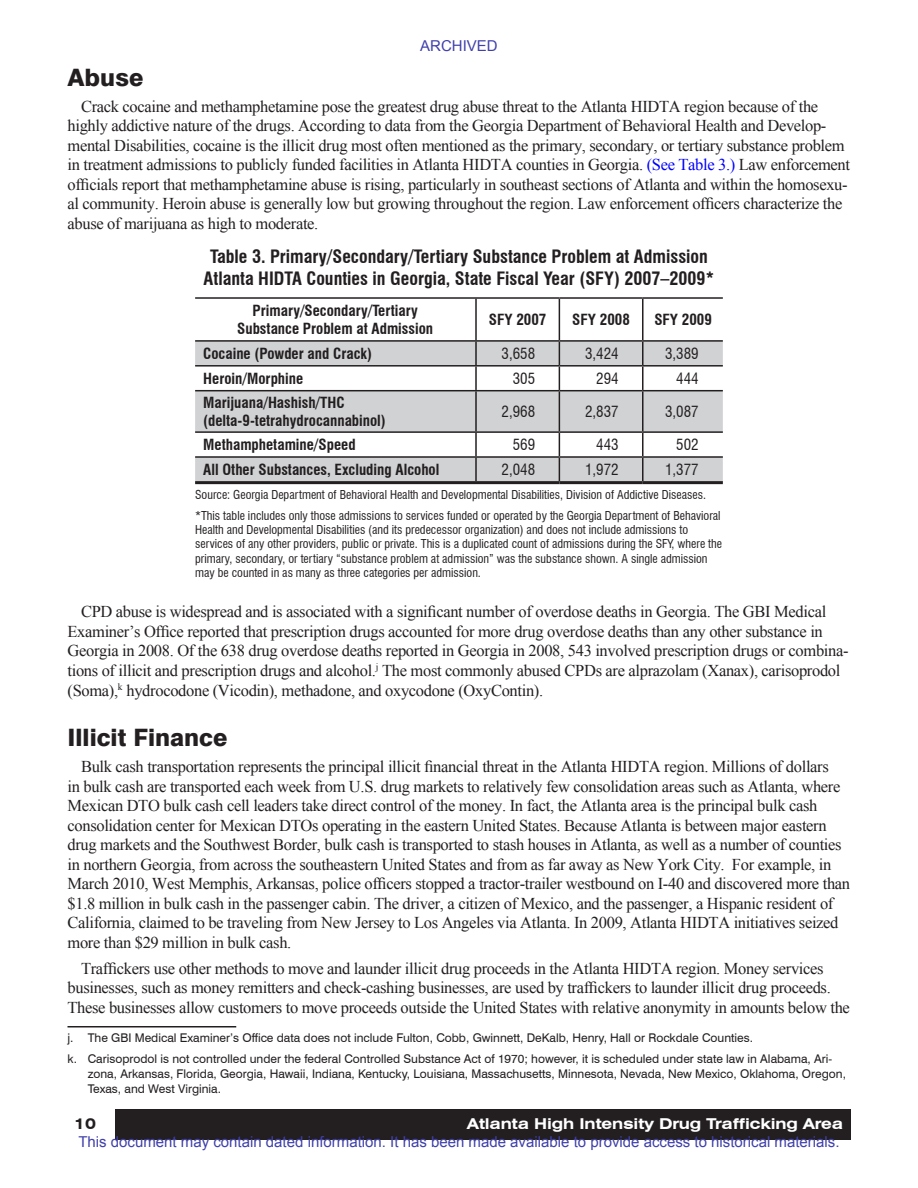
<style>
.page{position:relative;width:918px;height:1188px;background:#fff}
.page>*{position:absolute;margin:0;border:0;box-sizing:border-box;transform-origin:0 0}
.t1{font:800 24px "Swiss 721 BT";color:#231f20}
.t2{font:700 condensed 18px/21.6px "Swiss 721 BT";color:#231f20;text-align:center}
.t3{font:16.5px/19.5px "Times New Roman";letter-spacing:-.02em;color:#231f20}
.t4{font:700 condensed 15px/18px "Swiss 721 BT";color:#231f20;text-align:center}
.t5{font:15px "Arial";color:#4040ab}
.t6{font:condensed 15px "Swiss 721 BT";color:#231f20}
.t7{font:700 expanded 15px "Swiss 721 BT";letter-spacing:-.01em;color:#fff}
.t8{font:700 expanded 15px "Swiss 721 BT";color:#231f20}
.t9{font:condensed 12px/14.4px "Swiss 721 BT";color:#231f20}
.t10{font:12px/21.8px "Swiss 721 BT";color:#231f20}
.s1{color:#00f}
</style>
<div class="page">
<div style="left:115px;top:1110px;width:736px;height:30px;background:#231f20"></div>
<svg style="left:195px;top:299px;width:528px;height:182px"></svg>
<hr style="left:642px;top:458px;width:2px;height:23px;background:#231f20">
<hr style="left:195px;top:297px;width:281px;height:2px;background:#231f20">
<hr style="left:476px;top:297px;width:83px;height:2px;background:#231f20">
<hr style="left:559px;top:297px;width:84px;height:2px;background:#231f20">
<hr style="left:643px;top:297px;width:80px;height:2px;background:#231f20">
<hr style="left:195px;top:340px;width:281px;height:2px;background:#231f20">
<hr style="left:476px;top:340px;width:83px;height:2px;background:#231f20">
<hr style="left:559px;top:340px;width:84px;height:2px;background:#231f20">
<hr style="left:643px;top:340px;width:80px;height:2px;background:#231f20">
<hr style="left:195px;top:456px;width:281px;height:2px;background:#231f20">
<hr style="left:475px;top:342px;width:2px;height:23px;background:#231f20">
<hr style="left:475px;top:367px;width:2px;height:23px;background:#231f20">
<hr style="left:475px;top:391px;width:2px;height:40px;background:#231f20">
<hr style="left:475px;top:433px;width:2px;height:23px;background:#231f20">
<hr style="left:476px;top:456px;width:83px;height:2px;background:#231f20">
<hr style="left:475px;top:458px;width:2px;height:23px;background:#231f20">
<hr style="left:559px;top:456px;width:84px;height:2px;background:#231f20">
<hr style="left:643px;top:456px;width:80px;height:2px;background:#231f20">
<hr style="left:195px;top:481px;width:281px;height:3px;background:#231f20">
<hr style="left:476px;top:481px;width:83px;height:3px;background:#231f20">
<hr style="left:559px;top:481px;width:84px;height:3px;background:#231f20">
<hr style="left:643px;top:481px;width:80px;height:3px;background:#231f20">
<hr style="left:68px;top:1026px;width:168px;height:2px;background:#231f20">
<p class="t5" style="left:420px;top:36px;width:79px">ARCHIVED</p>
<h1 class="t1" style="left:68px;top:63px;width:78px">Abuse</h1>
<p class="t3" style="left:68px;top:96px;width:784px;text-indent:13px">Crack cocaine and methamphetamine pose the greatest drug abuse threat to the Atlanta HIDTA region because of the highly addictive nature of the drugs. According to data from the Georgia Department of Behavioral Health and Develop&shy;mental Disabilities, cocaine is the illicit drug most often mentioned as the primary, secondary, or tertiary substance problem in treatment admissions to publicly funded facilities in Atlanta HIDTA counties in Georgia. <span class="s1">(See Table 3.)</span> Law enforcement officials report that methamphetamine abuse is rising, particularly in southeast sections of Atlanta and within the homosexu&shy;al community. Heroin abuse is generally low but growing throughout the region. Law enforcement officers characterize the abuse of marijuana as high to moderate.</p>
<p class="t2" style="left:204px;top:246px;width:512px">Table 3. Primary/Secondary/Tertiary Substance Problem at Admission<br>Atlanta HIDTA Counties in Georgia, State Fiscal Year (SFY) 2007–2009*</p>
<p class="t4" style="left:237px;top:302px;width:197px">Primary/Secondary/Tertiary<br>Substance Problem at Admission</p>
<p class="t4" style="left:489px;top:311px;width:59px">SFY 2007</p>
<p class="t4" style="left:572px;top:311px;width:59px">SFY 2008</p>
<p class="t4" style="left:654px;top:311px;width:59px">SFY 2009</p>
<p class="t4" style="left:203px;top:345px;width:170px">Cocaine (Powder and Crack)</p>
<p class="t6" style="left:502px;top:345px;width:35px">3,658</p>
<p class="t6" style="left:585px;top:345px;width:35px">3,424</p>
<p class="t6" style="left:665px;top:345px;width:35px">3,389</p>
<p class="t4" style="left:203px;top:370px;width:102px">Heroin/Morphine</p>
<p class="t6" style="left:513px;top:370px;width:24px">305</p>
<p class="t6" style="left:596px;top:370px;width:24px">294</p>
<p class="t6" style="left:676px;top:370px;width:24px">444</p>
<p class="t4" style="left:203px;top:394px;width:184px;text-align:left">Marijuana/Hashish/THC (delta-9-tetrahydrocannabinol)</p>
<p class="t6" style="left:502px;top:403px;width:35px">2,968</p>
<p class="t6" style="left:585px;top:403px;width:35px">2,837</p>
<p class="t6" style="left:665px;top:403px;width:35px">3,087</p>
<p class="t4" style="left:203px;top:436px;width:154px">Methamphetamine/Speed</p>
<p class="t6" style="left:513px;top:436px;width:24px">569</p>
<p class="t6" style="left:596px;top:436px;width:24px">443</p>
<p class="t6" style="left:676px;top:436px;width:24px">502</p>
<p class="t4" style="left:203px;top:461px;width:238px">All Other Substances, Excluding Alcohol</p>
<p class="t6" style="left:502px;top:461px;width:35px">2,048</p>
<p class="t6" style="left:585px;top:461px;width:35px">1,972</p>
<p class="t6" style="left:665px;top:461px;width:35px">1,377</p>
<p class="t9" style="left:195px;top:484px;width:527px;line-height:21.1px">Source: Georgia Department of Behavioral Health and Developmental Disabilities, Division of Addictive Diseases. *This table includes only those admissions to services funded or operated by the Georgia Department of Behavioral</p>
<p class="t9" style="left:195px;top:522px;width:529px">Health and Developmental Disabilities (and its predecessor organization) and does not include admissions to services of any other providers, public or private. This is a duplicated count of admissions during the SFY, where the primary, secondary, or tertiary “substance problem at admission” was the substance shown. A single admission may be counted in as many as three categories per admission.</p>
<p class="t3" style="left:68px;top:601px;width:783px;text-indent:13px">CPD abuse is widespread and is associated with a significant number of overdose deaths in Georgia. The GBI Medical Examiner’s Office reported that prescription drugs accounted for more drug overdose deaths than any other substance in Georgia in 2008. Of the 638 drug overdose deaths reported in Georgia in 2008, 543 involved prescription drugs or combina&shy;tions of illicit and prescription drugs and alcohol.<sup>j</sup> The most commonly abused CPDs are alprazolam (Xanax), carisoprodol (Soma),<sup>k</sup> hydrocodone (Vicodin), methadone, and oxycodone (OxyContin).</p>
<h1 class="t1" style="left:68px;top:723px;width:161px">Illicit Finance</h1>
<p class="t3" style="left:68px;top:757px;width:784px;text-indent:13px">Bulk cash transportation represents the principal illicit financial threat in the Atlanta HIDTA region. Millions of dollars<br>in bulk cash are transported each week from U.S. drug markets to relatively few consolidation areas such as Atlanta, where Mexican DTO bulk cash cell leaders take direct control of the money. In fact, the Atlanta area is the principal bulk cash consolidation center for Mexican DTOs operating in the eastern United States. Because Atlanta is between major eastern drug markets and the Southwest Border, bulk cash is transported to stash houses in Atlanta, as well as a number of counties in northern Georgia, from across the southeastern United States and from as far away as New York City. For example, in March 2010, West Memphis, Arkansas, police officers stopped a tractor-trailer westbound on I-40 and discovered more than $1.8 million in bulk cash in the passenger cabin. The driver, a citizen of Mexico, and the passenger, a Hispanic resident of California, claimed to be traveling from New Jersey to Los Angeles via Atlanta. In 2009, Atlanta HIDTA initiatives seized more than $29 million in bulk cash.</p>
<p class="t3" style="left:68px;top:958px;width:784px;text-indent:13px">Traffickers use other methods to move and launder illicit drug proceeds in the Atlanta HIDTA region. Money services businesses, such as money remitters and check-cashing businesses, are used by traffickers to launder illicit drug proceeds.<br>These businesses allow customers to move proceeds outside the United States with relative anonymity in amounts below the</p>
<p class="t10" style="left:68px;top:1027px;width:766px">j. The GBI Medical Examiner’s Office data does not include Fulton, Cobb, Gwinnett, DeKalb, Henry, Hall or Rockdale Counties.<br>k. Carisoprodol is not controlled under the federal Controlled Substance Act of 1970; however, it is scheduled under state law in Alabama, Ari-</p>
<p class="t10" style="left:88px;top:1067px;width:760px;line-height:15px">zona, Arkansas, Florida, Georgia, Hawaii, Indiana, Kentucky, Louisiana, Massachusetts, Minnesota, Nevada, New Mexico, Oklahoma, Oregon,<br>Texas, and West Virginia.</p>
<p class="t8" style="left:74px;top:1115px;width:23px">10</p>
<p class="t7" style="left:467px;top:1115px;width:377px">Atlanta High Intensity Drug Trafficking Area</p>
<p class="t5" style="left:78px;top:1132px;width:763px">This document may contain dated information. It has been made available to provide access to historical materials.</p>
</div>
